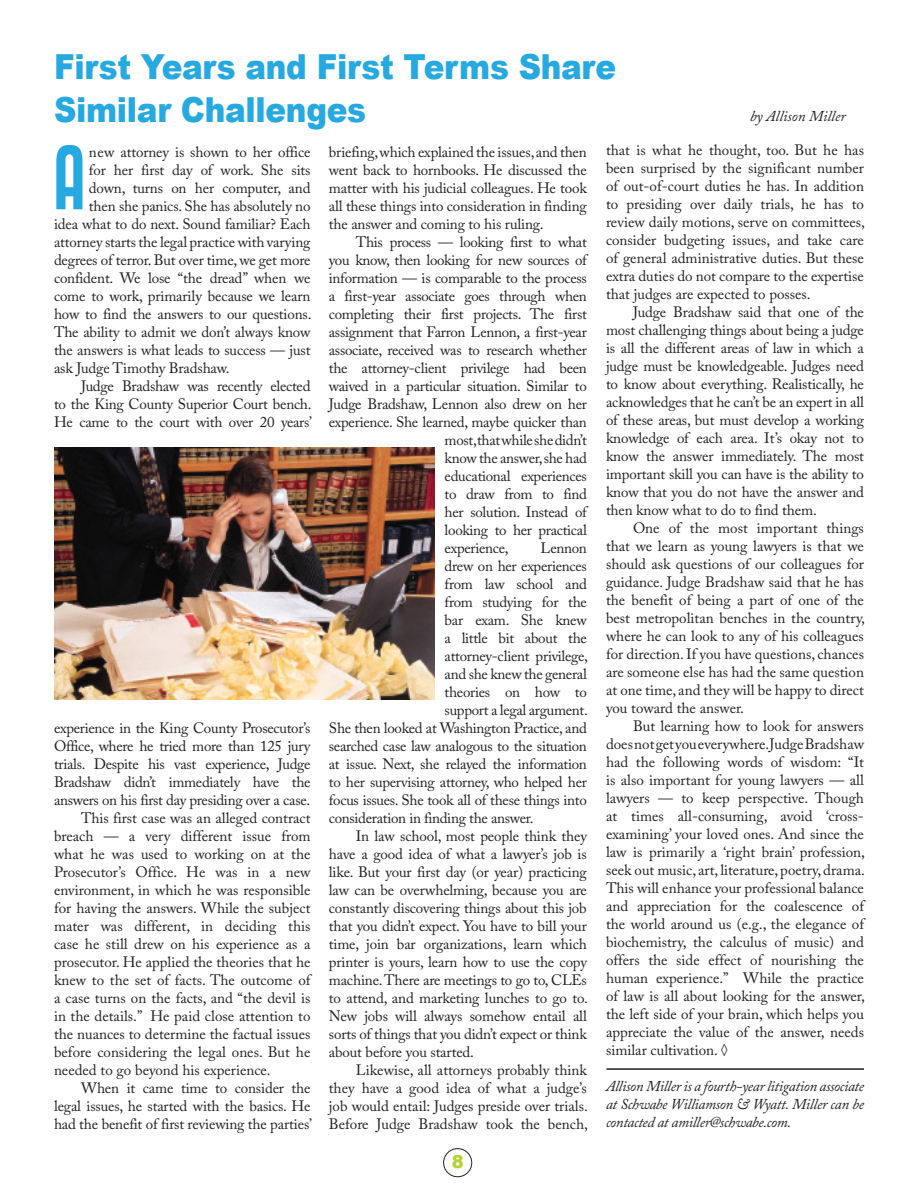
<style>
.page{position:relative;width:918px;height:1188px;background:#fff}
.page>*{position:absolute;margin:0;border:0;box-sizing:border-box;transform-origin:0 0}
.Body_Text{font:87.15px "Kenyan Coffee";color:#26a8e0}
.Article_Header{font:900 34.5px/43.5px "Arial";letter-spacing:-.01em;color:#26a8e0;scale:.9 1}
.t1{font:900 18px "Arial";color:#b3d436}
.Body_Text-2{font:15px/18px "Adobe Caslon Pro";letter-spacing:-.02em;color:#231f20;text-align:justify}
.Body_Text-3{font:italic 15px/18px "Adobe Caslon Pro";letter-spacing:-.02em;color:#231f20;text-align:justify}
.Byline{font:italic 15px "Adobe Caslon Pro";color:#231f20}
</style>
<div class="page">
<div style="left:443px;top:1148px;width:29px;height:29px;border:1px solid #231f20;border-radius:50%"></div>
<img style="left:54px;top:447px;width:380px;height:252px">
<hr style="left:606px;top:1068px;width:258px;height:2px;background:#231f20">
<p class="Article_Header" style="left:54px;top:44px;width:626px">First Years and First Terms Share<br>Similar Challenges</p>
<p class="Byline" style="left:750px;top:107px;width:97px">by Allison Miller</p>
<p class="Body_Text" style="left:54px;top:133px;width:32px">A</p>
<p class="Body_Text-2" style="left:89px;top:142px;width:223px">new attorney is shown to her office</p>
<p class="Body_Text-2" style="left:89px;top:160px;width:223px">for her first day of work. She sits</p>
<p class="Body_Text-2" style="left:89px;top:178px;width:223px">down, turns on her computer, and</p>
<p class="Body_Text-2" style="left:89px;top:196px;width:223px">then she panics. She has absolutely no</p>
<p class="Body_Text-2" style="left:54px;top:214px;width:258px">idea what to do next. Sound familiar? Each</p>
<p class="Body_Text-2" style="left:54px;top:232px;width:258px">attorney starts the legal practice with varying</p>
<p class="Body_Text-2" style="left:54px;top:250px;width:258px">degrees of terror. But over time, we get more</p>
<p class="Body_Text-2" style="left:54px;top:268px;width:258px">confident. We lose “the dread” when we</p>
<p class="Body_Text-2" style="left:54px;top:286px;width:258px">come to work, primarily because we learn</p>
<p class="Body_Text-2" style="left:54px;top:304px;width:259px">how to find the answers to our questions.</p>
<p class="Body_Text-2" style="left:54px;top:322px;width:258px">The ability to admit we don’t always know</p>
<p class="Body_Text-2" style="left:54px;top:340px;width:258px">the answers is what leads to success — just</p>
<p class="Body_Text-2" style="left:54px;top:358px;width:177px">ask Judge Timothy Bradshaw.</p>
<p class="Body_Text-2" style="left:54px;top:376px;width:259px;text-indent:27px">Judge Bradshaw was recently elected to the King County Superior Court bench.<br>He came to the court with over 20 years’</p>
<p class="Body_Text-2" style="left:54px;top:718px;width:258px">experience in the King County Prosecutor’s Office, where he tried more than 125 jury trials. Despite his vast experience, Judge Bradshaw didn’t immediately have the answers on his first day presiding over a case.</p>
<p class="Body_Text-2" style="left:54px;top:808px;width:258px;text-indent:27px">This first case was an alleged contract breach — a very different issue from what he was used to working on at the Prosecutor’s Office. He was in a new environment, in which he was responsible for having the answers. While the subject mater was different, in deciding this case he still drew on his experience as a prosecutor. He applied the theories that he knew to the set of facts. The outcome of a case turns on the facts, and “the devil is in the details.” He paid close attention to the nuances to determine the factual issues before considering the legal ones. But he needed to go beyond his experience.</p>
<p class="Body_Text-2" style="left:54px;top:1078px;width:260px;text-indent:27px">When it came time to consider the legal issues, he started with the basics. He had the benefit of first reviewing the parties’</p>
<p class="Body_Text-2" style="left:329px;top:142px;width:260px">briefing, which explained the issues, and then went back to hornbooks. He discussed the matter with his judicial colleagues. He took all these things into consideration in finding the answer and coming to his ruling.</p>
<p class="Body_Text-2" style="left:356px;top:232px;width:232px">This process — looking first to what</p>
<p class="Body_Text-2" style="left:329px;top:250px;width:259px">you know, then looking for new sources of</p>
<p class="Body_Text-2" style="left:329px;top:268px;width:259px">information — is comparable to the process</p>
<p class="Body_Text-2" style="left:329px;top:286px;width:259px">a first-year associate goes through when</p>
<p class="Body_Text-2" style="left:329px;top:304px;width:259px">completing their first projects. The first</p>
<p class="Body_Text-2" style="left:329px;top:322px;width:259px">assignment that Farron Lennon, a first-year</p>
<p class="Body_Text-2" style="left:329px;top:340px;width:260px">associate, received was to research whether</p>
<p class="Body_Text-2" style="left:329px;top:358px;width:260px">the attorney-client privilege had been</p>
<p class="Body_Text-2" style="left:329px;top:376px;width:259px">waived in a particular situation. Similar to</p>
<p class="Body_Text-2" style="left:329px;top:394px;width:260px">Judge Bradshaw, Lennon also drew on her</p>
<p class="Body_Text-2" style="left:329px;top:412px;width:259px">experience. She learned, maybe quicker than</p>
<p class="Body_Text-2" style="left:445px;top:430px;width:144px">most,that while she didn’t</p>
<p class="Body_Text-2" style="left:445px;top:448px;width:144px">know the answer, she had</p>
<p class="Body_Text-2" style="left:445px;top:466px;width:144px">educational experiences</p>
<p class="Body_Text-2" style="left:445px;top:484px;width:144px">to draw from to find</p>
<p class="Body_Text-2" style="left:445px;top:502px;width:144px">her solution. Instead of</p>
<p class="Body_Text-2" style="left:445px;top:520px;width:144px">looking to her practical</p>
<p class="Body_Text-2" style="left:445px;top:538px;width:65px">experience,</p>
<p class="Body_Text-2" style="left:540px;top:538px;width:48px">Lennon</p>
<p class="Body_Text-2" style="left:445px;top:556px;width:144px">drew on her experiences</p>
<p class="Body_Text-2" style="left:445px;top:574px;width:144px">from law school and</p>
<p class="Body_Text-2" style="left:445px;top:592px;width:144px">from studying for the</p>
<p class="Body_Text-2" style="left:445px;top:610px;width:144px">bar exam. She knew</p>
<p class="Body_Text-2" style="left:445px;top:628px;width:144px">a little bit about the</p>
<p class="Body_Text-2" style="left:445px;top:646px;width:145px">attorney-client privilege,</p>
<p class="Body_Text-2" style="left:445px;top:664px;width:144px">and she knew the general</p>
<p class="Body_Text-2" style="left:445px;top:682px;width:144px">theories on how to</p>
<p class="Body_Text-2" style="left:445px;top:700px;width:145px">support a legal argument.</p>
<p class="Body_Text-2" style="left:329px;top:718px;width:259px">She then looked at Washington Practice, and</p>
<p class="Body_Text-2" style="left:329px;top:736px;width:259px">searched case law analogous to the situation</p>
<p class="Body_Text-2" style="left:329px;top:754px;width:260px">at issue. Next, she relayed the information</p>
<p class="Body_Text-2" style="left:329px;top:772px;width:260px">to her supervising attorney, who helped her</p>
<p class="Body_Text-2" style="left:329px;top:790px;width:260px">focus issues. She took all of these things into</p>
<p class="Body_Text-2" style="left:329px;top:808px;width:206px">consideration in finding the answer.</p>
<p class="Body_Text-2" style="left:329px;top:826px;width:261px;text-indent:27px">In law school, most people think they have a good idea of what a lawyer’s job is like. But your first day (or year) practicing law can be overwhelming, because you are constantly discovering things about this job that you didn’t expect. You have to bill your time, join bar organizations, learn which printer is yours, learn how to use the copy machine. There are meetings to go to, CLEs to attend, and marketing lunches to go to.<br>New jobs will always somehow entail all sorts of things that you didn’t expect or think about before you started.</p>
<p class="Body_Text-2" style="left:329px;top:1060px;width:261px;text-indent:27px">Likewise, all attorneys probably think they have a good idea of what a judge’s job would entail: Judges preside over trials.<br>Before Judge Bradshaw took the bench,</p>
<p class="t1" style="left:452px;top:1149px;width:14px">8</p>
<p class="Body_Text-2" style="left:606px;top:141px;width:261px">that is what he thought, too. But he has been surprised by the significant number of out-of-court duties he has. In addition to presiding over daily trials, he has to review daily motions, serve on committees, consider budgeting issues, and take care of general administrative duties. But these extra duties do not compare to the expertise that judges are expected to posses.</p>
<p class="Body_Text-2" style="left:606px;top:303px;width:260px;text-indent:27px">Judge Bradshaw said that one of the most challenging things about being a judge is all the different areas of law in which a judge must be knowledgeable. Judges need to know about everything. Realistically, he acknowledges that he can’t be an expert in all of these areas, but must develop a working knowledge of each area. It’s okay not to know the answer immediately. The most important skill you can have is the ability to know that you do not have the answer and then know what to do to find them.</p>
<p class="Body_Text-2" style="left:606px;top:519px;width:261px;text-indent:27px">One of the most important things that we learn as young lawyers is that we should ask questions of our colleagues for guidance. Judge Bradshaw said that he has the benefit of being a part of one of the best metropolitan benches in the country, where he can look to any of his colleagues for direction. If you have questions, chances are someone else has had the same question at one time, and they will be happy to direct you toward the answer.</p>
<p class="Body_Text-2" style="left:606px;top:717px;width:261px;text-indent:27px">But learning how to look for answers does not get you everywhere. Judge Bradshaw had the following words of wisdom: “It is also important for young lawyers — all lawyers — to keep perspective. Though at times all-consuming, avoid ‘cross&shy;examining’ your loved ones. And since the law is primarily a ‘right brain’ profession, seek out music, art, literature, poetry, drama.<br>This will enhance your professional balance and appreciation for the coalescence of the world around us (e.g., the elegance of biochemistry, the calculus of music) and offers the side effect of nourishing the human experience.” While the practice of law is all about looking for the answer, the left side of your brain, which helps you appreciate the value of the answer, needs similar cultivation. ◊</p>
<p class="Body_Text-3" style="left:606px;top:1077px;width:259px">Allison Miller is a fourth-year litigation associate at Schwabe Williamson &amp; Wyatt. Miller can be contacted at amiller@schwabe.com.</p>
</div>
